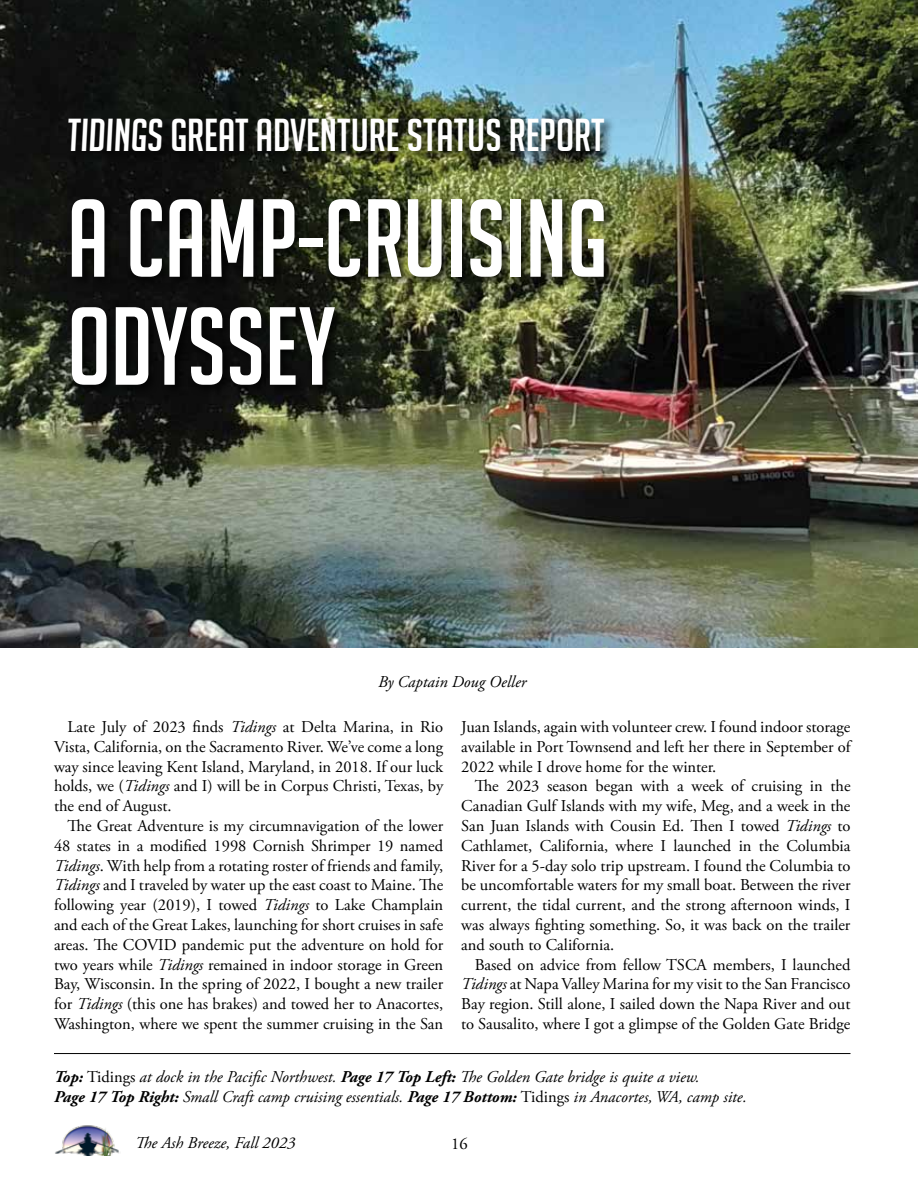
<style>
.page{position:relative;width:918px;height:1188px;background:#fff}
.page>*{position:absolute;margin:0;border:0;box-sizing:border-box;transform-origin:0 0}
.t1{font:108px/108px "Big Noodle Titling";color:#fff}
.t2{font:45px "Big Noodle Titling";color:#fff}
.t3{font:16.5px/19.8px "Adobe Garamond Pro";color:#000;text-align:justify}
.t4{font:italic 16.5px/19.8px "Adobe Garamond Pro";color:#000}
.s1{font-style:italic}
.s2{font-weight:700}
.s3{font-style:normal}
</style>
<div class="page">
<img style="left:55px;top:1125px;width:64px;height:31px">
<img style="left:0;top:0;width:918px;height:648px">
<div style="left:69px;top:196px;width:548px;height:202px;background:#000;opacity:.75"></div>
<div style="left:66px;top:116px;width:551px;height:49px;background:#000;opacity:.75"></div>
<hr style="left:54px;top:1053px;width:796px;height:1px;background:#000">
<h2 class="t2" style="left:68px;top:111px;width:539px"><span class="s1">Tidings</span> GREAT ADVENTURE STATUS REPORT</h2>
<h1 class="t1" style="left:68px;top:184px;width:541px">A CAMP-CRUISING<br>ODYSSEY</h1>
<p class="t4" style="left:378px;top:672px;width:150px">By Captain Doug Oeller</p>
<p class="t3" style="left:54px;top:717px;width:391px;text-indent:13px">Late July of 2023 finds <span class="s1">Tidings</span> at Delta Marina, in Rio Vista, California, on the Sacramento River. We’ve come a long way since leaving Kent Island, Maryland, in 2018. If our luck holds, we (<span class="s1">Tidings</span> and I) will be in Corpus Christi, Texas, by the end of August.</p>
<p class="t3" style="left:54px;top:816px;width:391px;text-indent:13px">The Great Adventure is my circumnavigation of the lower 48 states in a modified 1998 Cornish Shrimper 19 named <span class="s1">Tidings</span>. With help from a rotating roster of friends and family, <span class="s1">Tidings</span> and I traveled by water up the east coast to Maine. The following year (2019), I towed <span class="s1">Tidings</span> to Lake Champlain and each of the Great Lakes, launching for short cruises in safe areas. The COVID pandemic put the adventure on hold for two years while <span class="s1">Tidings</span> remained in indoor storage in Green Bay, Wisconsin. In the spring of 2022, I bought a new trailer for <span class="s1">Tidings</span> (this one has brakes) and towed her to Anacortes, Washington, where we spent the summer cruising in the San</p>
<p class="t3" style="left:461px;top:717px;width:391px">Juan Islands, again with volunteer crew. I found indoor storage available in Port Townsend and left her there in September of 2022 while I drove home for the winter.</p>
<p class="t3" style="left:461px;top:777px;width:391px;text-indent:13px">The 2023 season began with a week of cruising in the Canadian Gulf Islands with my wife, Meg, and a week in the San Juan Islands with Cousin Ed. Then I towed <span class="s1">Tidings</span> to Cathlamet, California, where I launched in the Columbia River for a 5-day solo trip upstream. I found the Columbia to be uncomfortable waters for my small boat. Between the river current, the tidal current, and the strong afternoon winds, I was always fighting something. So, it was back on the trailer and south to California.</p>
<p class="t3" style="left:461px;top:955px;width:391px;text-indent:13px">Based on advice from fellow TSCA members, I launched <span class="s1">Tidings</span> at Napa Valley Marina for my visit to the San Francisco Bay region. Still alone, I sailed down the Napa River and out to Sausalito, where I got a glimpse of the Golden Gate Bridge</p>
<p class="t4" style="left:54px;top:1067px;width:694px"><span class="s2">Top:</span> <span class="s3">Tidings</span> at dock in the Pacific Northwest. <span class="s2">Page 17 Top Left:</span> The Golden Gate bridge is quite a view.<br><span class="s2">Page 17 Top Right:</span> Small Craft camp cruising essentials. <span class="s2">Page 17 Bottom:</span> <span class="s3">Tidings</span> in Anacortes, WA, camp site.</p>
<p class="t4" style="left:135px;top:1133px;width:162px">The Ash Breeze, Fall 2023</p>
<p class="t3" style="left:451px;top:1134px;width:18px">16</p>
</div>
